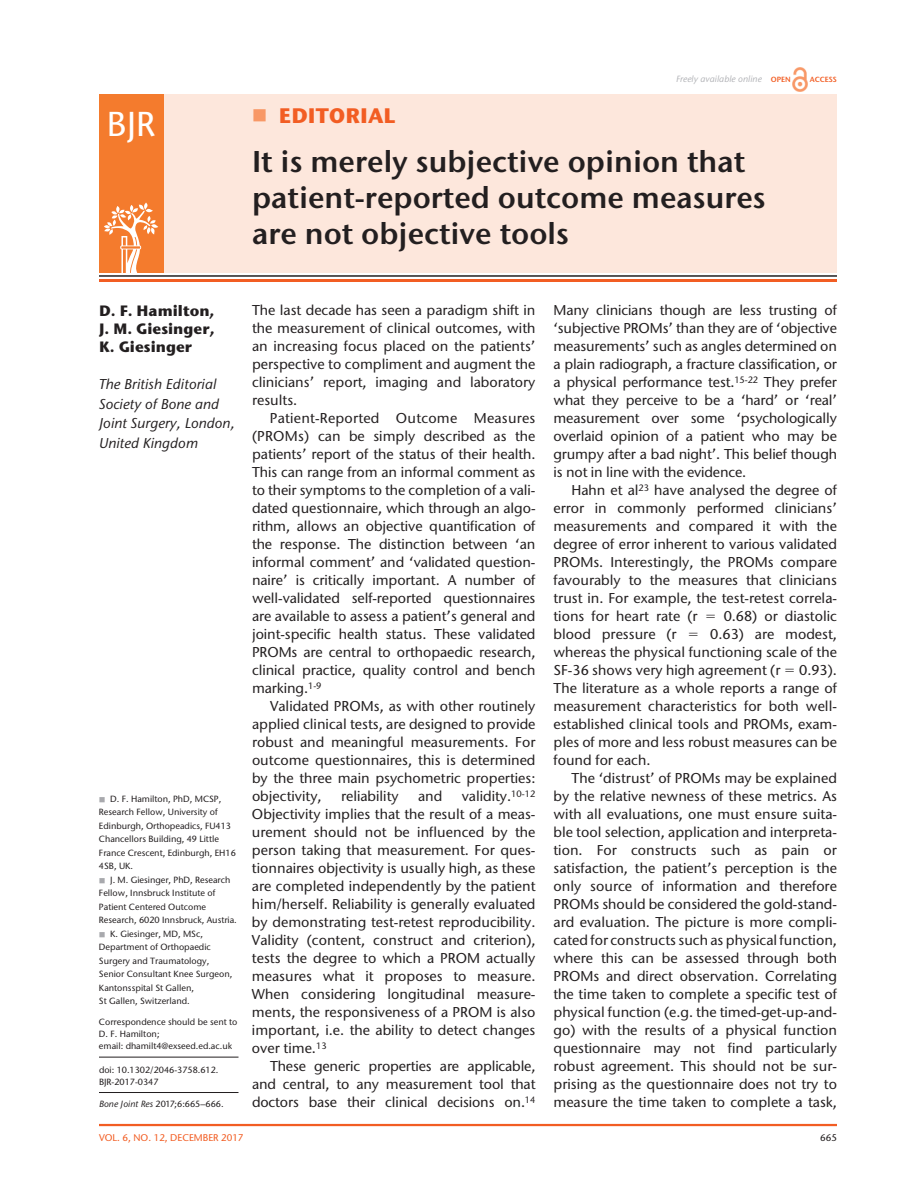
<style>
.page{position:relative;width:918px;height:1188px;background:#fff}
.page>*{position:absolute;margin:0;border:0;box-sizing:border-box;transform-origin:0 0}
.t1{font:500 34.5px "Stone Sans ITC Pro";color:#fff}
.t2{font:600 30px/36px "Stone Sans ITC Pro";color:#231f20}
.t3{font:700 21px "Stone Sans ITC Pro";color:#f25d23}
.t4{font:700 15px/18px "Stone Sans ITC Pro";color:#231f20;text-align:justify}
.t5{font:500 14.25px/18px "Stone Sans ITC Pro";color:#231f20;text-align:justify}
.t6{font:italic 500 14.25px/19.5px "Stone Sans ITC Pro";color:#231f20}
.t7{font:500 9.75px "Stone Sans ITC Pro";color:#f25d23}
.t8{font:500 9.75px "Stone Sans ITC Pro";color:#231f20}
.t9{font:500 9px/13.5px "Stone Sans ITC Pro";color:#231f20}
.t10{font:italic 500 9px "Stone Sans ITC Pro";color:#b2b3b7}
.t11{font:600 7.5px "Stone Sans ITC Pro";color:#f25d23}
.s1{font-weight:600;font-style:normal;font-size:7.5px;color:#f25d23}
.s2{font-style:italic}
</style>
<div class="page">
<img style="left:793px;top:68px;width:15px;height:23px">
<div style="left:99px;top:94px;width:738px;height:179px;background:#fde7dc"></div>
<div style="left:99px;top:94px;width:64px;height:179px;background:#f47b2d"></div>
<svg style="left:104px;top:203px;width:54px;height:70px"></svg>
<hr style="left:99px;top:275px;width:738px;height:2px;background:#231f20">
<hr style="left:99px;top:279px;width:738px;height:3px;background:#f25d23">
<hr style="left:99px;top:1124px;width:738px;height:2px;background:#f25d23">
<hr style="left:99px;top:1092px;width:139px;height:1px;background:#231f20">
<hr style="left:99px;top:1057px;width:139px;height:1px;background:#231f20">
<h1 class="t1" style="left:107px;top:103px;width:50px">BJR</h1>
<h3 class="t3" style="left:279px;top:102px;width:118px">Editorial</h3>
<p class="t10" style="left:676px;top:73px;width:116px">Freely available online <span class="s1">open</span></p>
<p class="t11" style="left:810px;top:75px;width:29px">Access</p>
<h2 class="t2" style="left:252px;top:143px;width:515px">It is merely subjective opinion that patient-reported outcome measures are not objective tools</h2>
<p class="t4" style="left:99px;top:302px;width:117px">D. F. Hamilton, J. M. Giesinger, K. Giesinger</p>
<p class="t6" style="left:99px;top:375px;width:137px">The British Editorial<br>Society of Bone and<br>Joint Surgery, London,<br>United Kingdom</p>
<p class="t9" style="left:99px;top:792px;width:138px;text-indent:11px">D. F. Hamilton, PhD, MCSP,<br>Research Fellow, University of<br>Edinburgh, Orthopeadics, FU413<br>Chancellors Building, 49 Little<br>France Crescent, Edinburgh, EH16<br>4SB, UK.</p>
<p class="t9" style="left:110px;top:873px;width:122px">J. M . Giesinger, PhD, Research</p>
<p class="t9" style="left:99px;top:886px;width:118px">Fellow, Innsbruck Institute of</p>
<p class="t9" style="left:99px;top:900px;width:109px">Patient Centered Outcome</p>
<p class="t9" style="left:99px;top:913px;width:139px">Research, 6020 Innsbruck, Austria.</p>
<p class="t9" style="left:110px;top:927px;width:94px">K. Giesinger, M D, MSc,</p>
<p class="t9" style="left:99px;top:940px;width:113px">Department of Orthopaedic</p>
<p class="t9" style="left:99px;top:954px;width:112px">Surgery and Traumatology,</p>
<p class="t9" style="left:99px;top:967px;width:135px">Senior Consultant Knee Surgeon,</p>
<p class="t9" style="left:99px;top:981px;width:97px">Kantonsspital St Gallen,</p>
<p class="t9" style="left:99px;top:994px;width:92px">St Gallen, Switzerland.</p>
<p class="t9" style="left:99px;top:1016px;width:140px;line-height:12px">Correspondence should be sent to<br>D. F. Hamilton;<br>email: dhamilt4@exseed.ed.ac.uk</p>
<p class="t9" style="left:99px;top:1063px;width:121px;line-height:12px">doi: 10.1302/2046-3758.612.<br>BJR-2017-0347</p>
<p class="t9" style="left:99px;top:1097px;width:126px"><span class="s2">Bone Joint Res</span> 2017;6:665–666.</p>
<p class="t5" style="left:252px;top:301px;width:285px">The last decade has seen a paradigm shift in the measurement of clinical outcomes, with an increasing focus placed on the patients’ perspective to compliment and augment the clinicians’ report, imaging and laboratory results.</p>
<p class="t5" style="left:252px;top:409px;width:285px;text-indent:18px">Patient-Reported Outcome M easures (PROM s) can be simply described as the patients’ report of the status of their health.<br>This can range from an informal comment as to their symptoms to the completion of a vali&shy;dated questionnaire, which through an algo&shy;rithm, allows an objective quantification of the response. The distinction between ‘an informal comment’ and ‘validated question&shy;naire’ is critically important. A number of well-validated self-reported questionnaires are available to assess a patient’s general and joint-specific health status. These validated PROM s are central to orthopaedic research, clinical practice, quality control and bench marking.<sup>1-9</sup></p>
<p class="t5" style="left:252px;top:697px;width:285px;text-indent:18px">Validated PROMs, as with other routinely applied clinical tests, are designed to provide robust and meaningful measurements. For outcome questionnaires, this is determined by the three main psychometric properties: objectivity,</p>
<p class="t5" style="left:252px;top:787px;width:285px;text-indent:210px">validity.<sup>10-12<br></sup>Objectivity implies that the result of a meas&shy;urement should not be influenced by the person taking that measurement. For ques&shy;tionnaires objectivity is usually high, as these are completed independently by the patient him/herself. Reliability is generally evaluated by demonstrating test-retest reproducibility.<br>Validity (content, construct and criterion), tests the degree to which a PROM</p>
<p class="t5" style="left:341px;top:787px;width:59px">reliability</p>
<p class="t5" style="left:418px;top:787px;width:26px">and</p>
<p class="t5" style="left:252px;top:949px;width:285px;text-indent:234px">actually measures what it proposes to measure.<br>When considering longitudinal measure&shy;ments, the responsiveness of a PROM is also important, i.e. the ability to detect changes over time.<sup>13</sup></p>
<p class="t5" style="left:252px;top:1057px;width:285px;text-indent:18px">These generic properties are applicable, and central, to any measurement tool that doctors base their clinical decisions on.<sup>14</sup></p>
<p class="t5" style="left:554px;top:301px;width:285px">Many clinicians though are less trusting of ‘subjective PROM s’ than they are of ‘objective measurements’ such as angles determined on a plain radiograph, a fracture classification, or a physical performance test.<sup>15-22</sup> They prefer what they perceive to be a ‘hard’ or ‘real’ measurement over some ‘psychologically overlaid opinion of a patient who may be grumpy after a bad night’. This belief though is not in line with the evidence.</p>
<p class="t5" style="left:554px;top:481px;width:285px;text-indent:18px">Hahn et al<sup>23</sup> have analysed the degree of error in commonly performed clinicians’ measurements and compared it with the degree of error inherent to various validated PROMs. Interestingly, the PROMs compare favourably to the measures that clinicians trust in. For example, the test-retest correla&shy;tions for heart rate (r</p>
<p class="t5" style="left:724px;top:607px;width:115px">0.68) or diastolic</p>
<p class="t5" style="left:554px;top:625px;width:285px;text-indent:157px">0.63) are modest, whereas the physical functioning scale of the SF-36 shows very high agreement (r</p>
<p class="t5" style="left:554px;top:625px;width:125px">blood pressure (r</p>
<p class="t5" style="left:554px;top:661px;width:285px;text-indent:246px">0.93).<br>The literature as a whole reports a range of measurement characteristics for both well&shy;established clinical tools and PROMs, exam&shy;ples of more and less robust measures can be found for each.</p>
<p class="t5" style="left:554px;top:769px;width:285px;text-indent:18px">The ‘distrust’ of PROMs may be explained by the relative newness of these metrics. As with all evaluations, one must ensure suita&shy;ble tool selection, application and interpreta&shy;tion. For constructs such as pain or satisfaction, the patient’s perception is the only source of information and therefore PROMs should be considered the gold-stand&shy;ard evaluation. The picture is more compli&shy;cated for constructs such as physical function, where this can be assessed through both PROMs and direct observation. Correlating the time taken to complete a specific test of physical function (e.g. the timed-get-up-and&shy;go) with the results of a physical function questionnaire may not find particularly robust agreement. This should not be sur&shy;prising as the questionnaire does not try to measure the time taken to complete a task,</p>
<p class="t7" style="left:99px;top:1132px;width:146px">vol. 6, NO. 12, December 2017</p>
<p class="t8" style="left:820px;top:1132px;width:18px">665</p>
</div>
